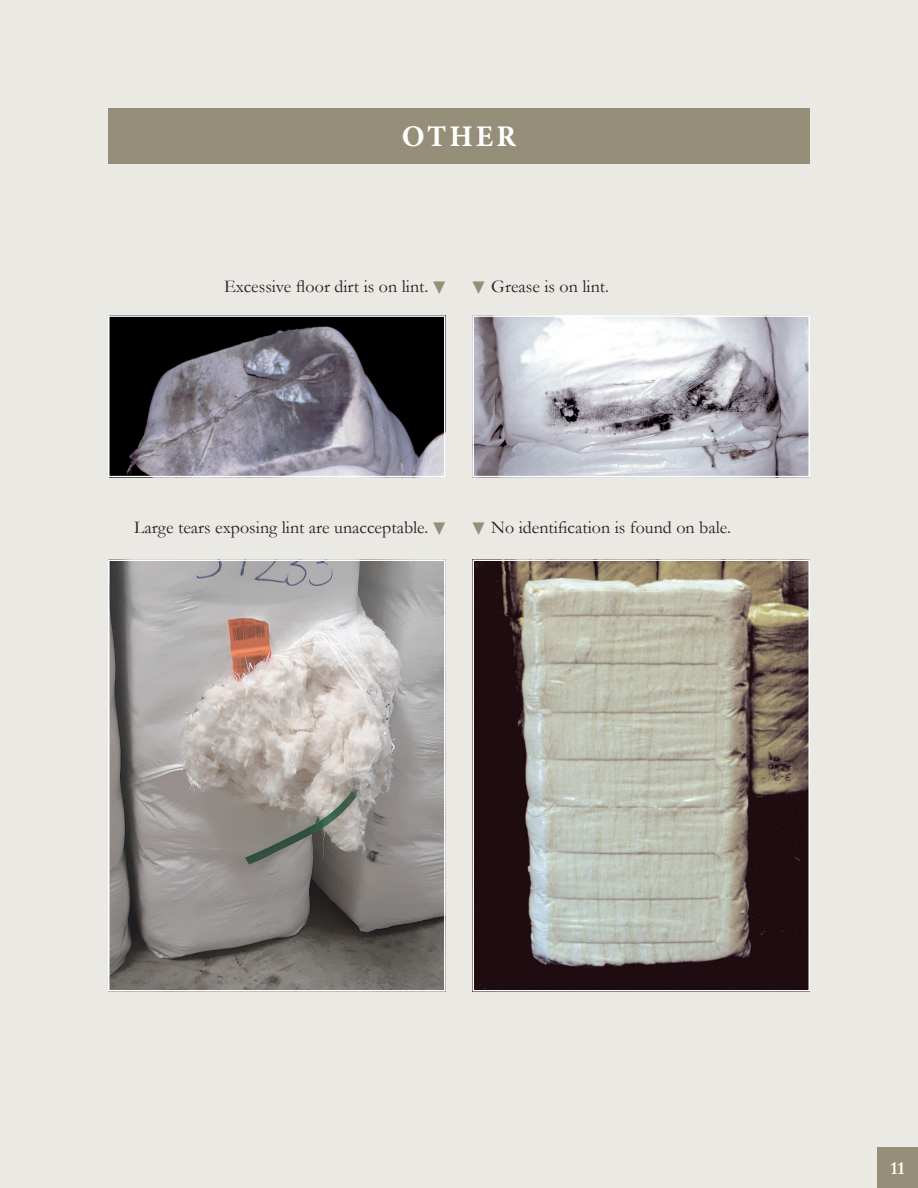
<style>
.page{position:relative;width:918px;height:1188px;background:#eae9e4}
.page>*{position:absolute;margin:0;border:0;box-sizing:border-box;transform-origin:0 0}
.t1{font:700 30px "Minion Pro";letter-spacing:.1em;color:#fff}
.t2{font:25.5px/39.2px "Minion Pro";color:#958e79}
.t3{font:18px "Garamond";color:#231f20}
.t4{font:700 18px "Garamond";color:#fff}
</style>
<div class="page">
<div style="left:877px;top:1147px;width:41px;height:41px;background:#958e79"></div>
<div style="left:108px;top:108px;width:702px;height:55px;background:#958e79"></div>
<img style="left:111px;top:318px;width:332px;height:156px">
<div style="left:108px;top:315px;width:338px;height:162px;border:2px solid #fff"></div>
<img style="left:111px;top:563px;width:332px;height:426px">
<div style="left:108px;top:560px;width:338px;height:432px;border:2px solid #fff"></div>
<img style="left:475px;top:318px;width:332px;height:156px">
<div style="left:472px;top:315px;width:338px;height:162px;border:2px solid #fff"></div>
<img style="left:475px;top:563px;width:332px;height:426px">
<div style="left:472px;top:560px;width:338px;height:432px;border:2px solid #fff"></div>
<h1 class="t1" style="left:402px;top:116px;width:116px">OTHER</h1>
<p class="t3" style="left:224px;top:274px;width:206px">Excessive floor dirt is on lint.</p>
<h2 class="t2" style="left:418px;top:295px;width:17px;rotate:-90deg">◀ ◀</h2>
<p class="t3" style="left:491px;top:274px;width:119px">Grease is on lint.</p>
<p class="t3" style="left:134px;top:515px;width:296px">Large tears exposing lint are unacceptable.</p>
<h2 class="t2" style="left:418px;top:536px;width:17px;rotate:-90deg">◀ ◀</h2>
<p class="t3" style="left:491px;top:515px;width:241px">No identification is found on bale.</p>
<p class="t4" style="left:890px;top:1156px;width:16px">11</p>
</div>
